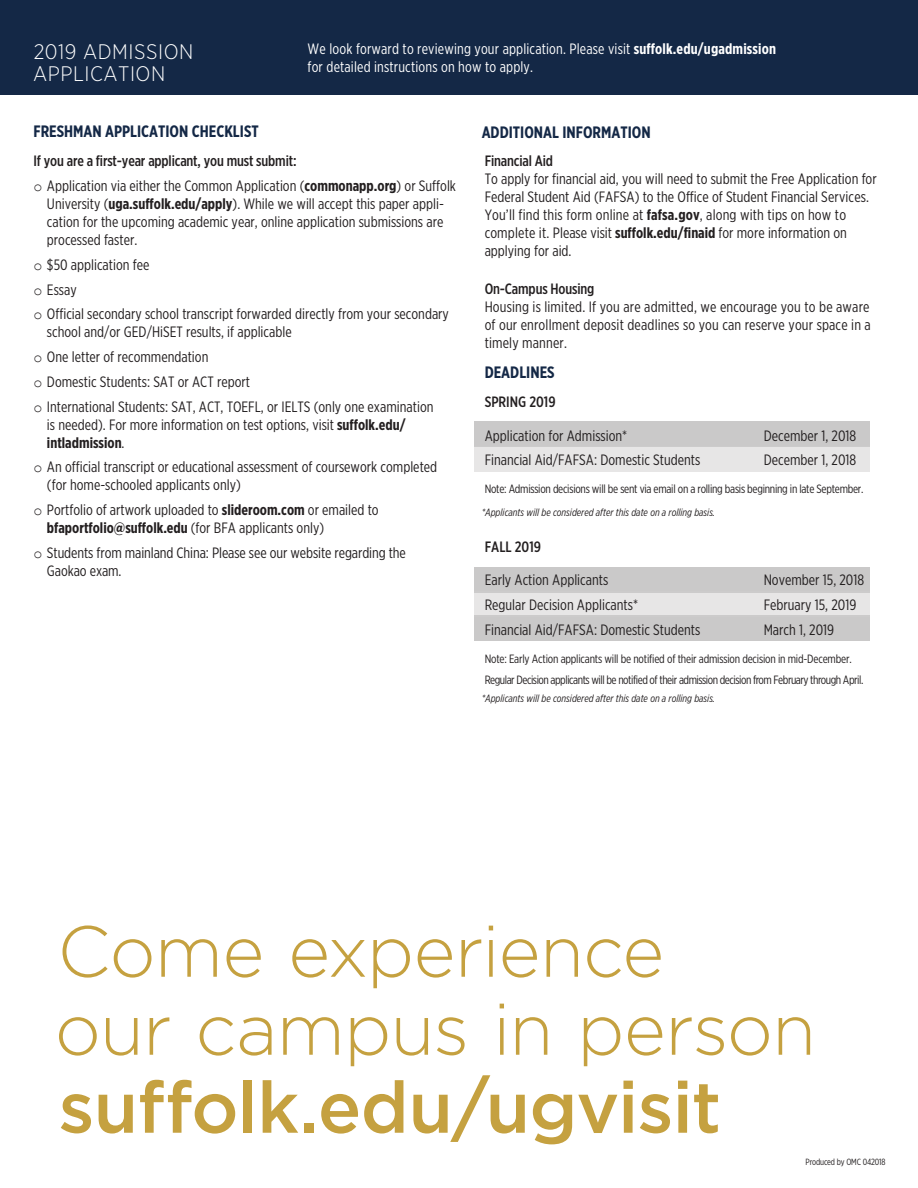
<style>
.page{position:relative;width:918px;height:1188px;background:#fff}
.page>*{position:absolute;margin:0;border:0;box-sizing:border-box;transform-origin:0 0}
.HEAD{font:300 72px "Gotham";letter-spacing:-.015em;color:#c5a140}
.HEAD-2{font:500 72px "Gotham";letter-spacing:-.015em;color:#c5a140}
.Gotham_Heads{font:300 21px/22.2px "Gotham Narrow";letter-spacing:.025em;color:#fff}
._1-TITTLE{font:700 16.5px "Gotham X Narrow";color:#142846}
._1_-_Instruction_Bod{font:700 16.5px "Gotham X Narrow";color:#142846}
._1_-_Instruction_Bod-2{font:15px/18px "Gotham X Narrow";color:#231f20}
._1_-_Instruction_Bod-3{font:15px/18px "Gotham X Narrow";letter-spacing:.01em;color:#fff}
._1-Subtitle{font:500 15px "Gotham X Narrow";letter-spacing:-.01em;color:#231f20}
._1_-_Instruction_Bod-4{font:500 15px "Gotham X Narrow";color:#231f20}
.Note_Copy{font:12px/21px "Gotham X Narrow";letter-spacing:-.04em;color:#231f20}
.Note_Copy-2{font:12px "Gotham X Narrow";letter-spacing:-.02em;color:#231f20}
._1-Footnote{font:italic 10.5px "Gotham X Narrow";color:#231f20}
.Department{font:9px "Gotham X Narrow";letter-spacing:-.015em;color:#231f20}
.s1{font-weight:700}
.s2{font-family:"Courier New"}
</style>
<div class="page">
<div style="left:474px;top:616px;width:396px;height:25px;background:#cac9c9"></div>
<div style="left:474px;top:568px;width:396px;height:25px;background:#cac9c9"></div>
<div style="left:474px;top:592px;width:396px;height:25px;background:#e7e6e6"></div>
<div style="left:474px;top:421px;width:396px;height:26px;background:#cac9c9"></div>
<div style="left:474px;top:447px;width:396px;height:25px;background:#e7e6e6"></div>
<div style="left:0;top:0;width:918px;height:95px;background:#142846"></div>
<p class="Gotham_Heads" style="left:33px;top:40px;width:162px">2019 ADMISSION<br>APPLICATION</p>
<p class="_1_-_Instruction_Bod-3" style="left:308px;top:40px;width:470px">We look forward to reviewing your application. Please visit <span class="s1">suffolk.edu/ugadmission </span>for detailed instructions on how to apply.</p>
<p class="_1-TITTLE" style="left:33px;top:121px;width:227px">FRESHMAN APPLICATION CHECKLIST</p>
<p class="_1-Subtitle" style="left:33px;top:152px;width:265px">If you are a first-year applicant, you must submit:</p>
<p class="_1_-_Instruction_Bod-2" style="left:47px;top:177px;width:411px;text-indent:-14px"><span class="s2">o</span> Application via either the Common Application (<span class="s1">commonapp.org</span>) or Suffolk University (<span class="s1">uga.suffolk.edu/apply</span>). While we will accept this paper appli&shy;cation for the upcoming academic year, online application submissions are processed faster.</p>
<p class="_1_-_Instruction_Bod-2" style="left:33px;top:255px;width:118px"><span class="s2">o</span> $50 application fee</p>
<p class="_1_-_Instruction_Bod-2" style="left:33px;top:280px;width:45px"><span class="s2">o</span> Essay</p>
<p class="_1_-_Instruction_Bod-2" style="left:47px;top:305px;width:403px;text-indent:-14px"><span class="s2">o</span> Official secondary school transcript forwarded directly from your secondary school and/or GED/HiSET results, if applicable</p>
<p class="_1_-_Instruction_Bod-2" style="left:33px;top:348px;width:176px"><span class="s2">o</span> One letter of recommendation</p>
<p class="_1_-_Instruction_Bod-2" style="left:33px;top:372px;width:218px"><span class="s2">o</span> Domestic Students: SAT or ACT report</p>
<p class="_1_-_Instruction_Bod-2" style="left:47px;top:397px;width:388px;text-indent:-14px"><span class="s2">o</span> International Students: SAT, ACT, TOEFL, or IELTS (only one examination is needed). For more information on test options, visit <span class="s1">suffolk.edu/ intladmission</span>.</p>
<p class="_1_-_Instruction_Bod-2" style="left:47px;top:458px;width:392px;text-indent:-14px"><span class="s2">o</span> An official transcript or educational assessment of coursework completed (for home-schooled applicants only)</p>
<p class="_1_-_Instruction_Bod-2" style="left:47px;top:501px;width:333px;text-indent:-14px"><span class="s2">o</span> Portfolio of artwork uploaded to <span class="s1">slideroom.com</span> or emailed to <span class="s1">bfaportfolio@suffolk.edu</span> (for BFA applicants only)</p>
<p class="_1_-_Instruction_Bod-2" style="left:47px;top:543px;width:360px;text-indent:-14px"><span class="s2">o</span> Students from mainland China: Please see our website regarding the<br>Gaokao exam.</p>
<p class="_1_-_Instruction_Bod" style="left:482px;top:122px;width:171px">ADDITIONAL INFORMATION</p>
<p class="_1-Subtitle" style="left:485px;top:152px;width:70px">Financial Aid</p>
<p class="_1_-_Instruction_Bod-2" style="left:485px;top:170px;width:394px">To apply for financial aid, you will need to submit the Free Application for Federal Student Aid (FAFSA) to the Office of Student Financial Services.<br>You’ll find this form online at <span class="s1">fafsa.gov</span>, along with tips on how to complete it. Please visit <span class="s1">suffolk.edu/finaid</span> for more information on applying for aid.</p>
<p class="_1-Subtitle" style="left:485px;top:280px;width:111px">On-Campus Housing</p>
<p class="_1_-_Instruction_Bod-2" style="left:485px;top:298px;width:388px;text-align:justify">Housing is limited. If you are admitted, we encourage you to be aware of our enrollment deposit deadlines so you can reserve your space in a timely manner.</p>
<p class="_1-TITTLE" style="left:485px;top:362px;width:71px">DEADLINES</p>
<p class="_1_-_Instruction_Bod-4" style="left:485px;top:392px;width:72px">SPRING 2019</p>
<p class="_1_-_Instruction_Bod-2" style="left:485px;top:426px;width:144px">Application for Admission*</p>
<p class="_1_-_Instruction_Bod-2" style="left:764px;top:426px;width:94px">December 1, 2018</p>
<p class="_1_-_Instruction_Bod-2" style="left:485px;top:451px;width:217px">Financial Aid/FAFSA: Domestic Students</p>
<p class="_1_-_Instruction_Bod-2" style="left:764px;top:451px;width:94px">December 1, 2018</p>
<p class="Note_Copy-2" style="left:485px;top:482px;width:380px">Note: Admission decisions will be sent via email on a rolling basis beginning in late September.</p>
<p class="_1-Footnote" style="left:482px;top:506px;width:235px">*Applicants will be considered after this date on a rolling basis.</p>
<p class="_1_-_Instruction_Bod-4" style="left:485px;top:537px;width:58px">FALL 2019</p>
<p class="_1_-_Instruction_Bod-2" style="left:485px;top:571px;width:125px">Early Action Applicants</p>
<p class="_1_-_Instruction_Bod-2" style="left:764px;top:571px;width:102px">November 15, 2018</p>
<p class="_1_-_Instruction_Bod-2" style="left:485px;top:596px;width:155px">Regular Decision Applicants*</p>
<p class="_1_-_Instruction_Bod-2" style="left:764px;top:596px;width:94px">February 15, 2019</p>
<p class="_1_-_Instruction_Bod-2" style="left:485px;top:620px;width:217px">Financial Aid/FAFSA: Domestic Students</p>
<p class="_1_-_Instruction_Bod-2" style="left:764px;top:620px;width:72px">March 1, 2019</p>
<p class="Note_Copy" style="left:485px;top:648px;width:380px">Note: Early Action applicants will be notified of their admission decision in mid-December.<br>Regular Decision applicants will be notified of their admission decision from February through April.</p>
<p class="_1-Footnote" style="left:482px;top:692px;width:235px">*Applicants will be considered after this date on a rolling basis.</p>
<p class="HEAD" style="left:57px;top:906px;width:609px">Come experience</p>
<p class="HEAD" style="left:55px;top:984px;width:763px">our campus in person</p>
<p class="HEAD-2" style="left:58px;top:1060px;width:664px">suffolk.edu/ugvisit</p>
<p class="Department" style="left:806px;top:1156px;width:82px">Produced by OMC 042018</p>
</div>
